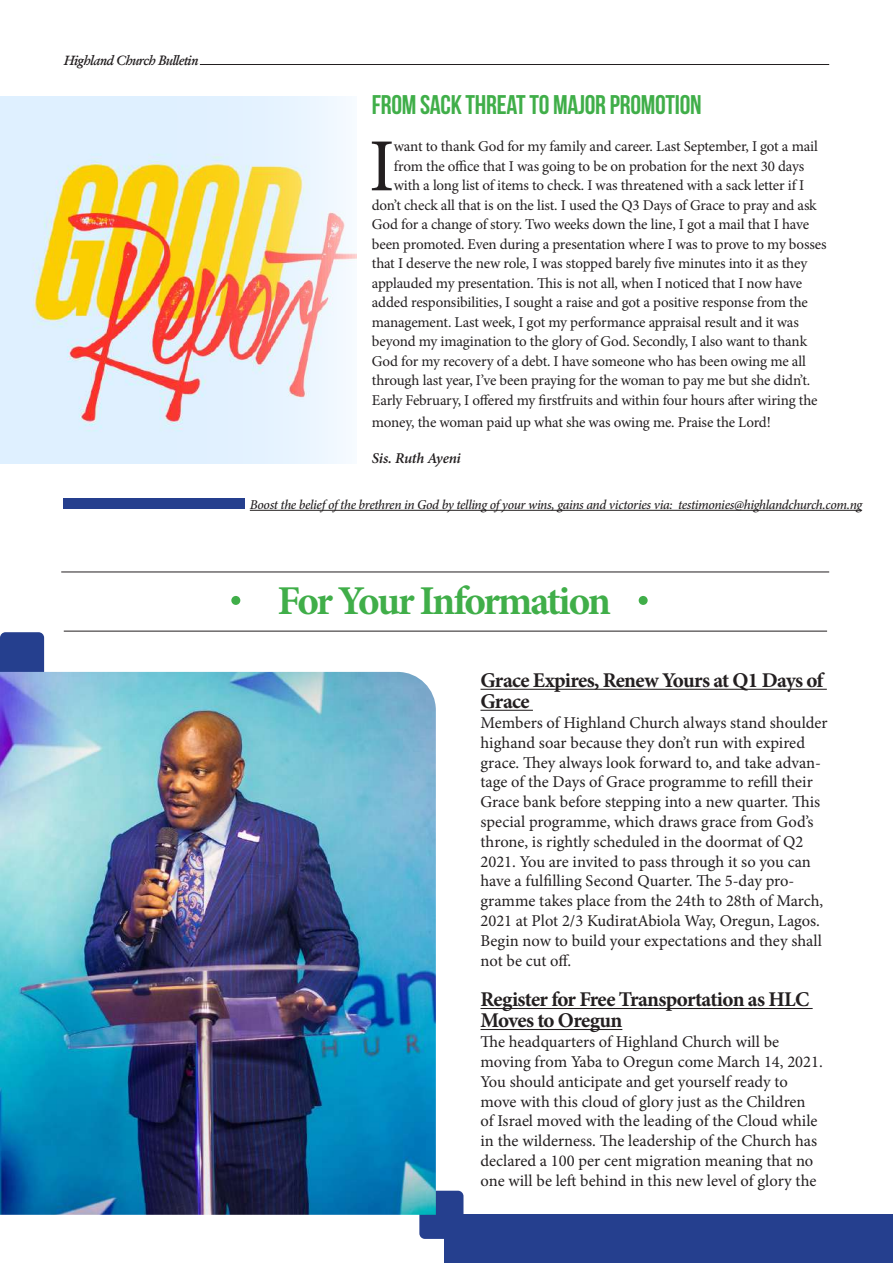
<style>
.page{position:relative;width:893px;height:1263px;background:#fff}
.page>*{position:absolute;margin:0;border:0;box-sizing:border-box;transform-origin:0 0}
.t1{font:75px "Minion Pro";color:#231f20}
.t2{font:700 40.95px "Minion Pro";letter-spacing:-.06em;color:#40ae49}
.t3{font:700 27px "Bebas Neue";letter-spacing:-.01em;color:#40ae49}
.t4{font:700 21px/21px "Minion Pro";letter-spacing:-.03em;color:#231f20}
.t5{font:16.5px/19.8px "Minion Pro";color:#231f20}
.t6{font:15px "Minion Pro";letter-spacing:-.015em;color:#231f20}
.t7{font:italic 600 15px "Minion Pro";letter-spacing:-.015em;color:#231f20}
.t8{font:italic 500 13.5px "Minion Pro";letter-spacing:-.03em;color:#231f20}
.t9{font:italic 600 13.5px "Garamond";letter-spacing:-.05em;color:#231f20}
</style>
<div class="page">
<div style="left:444px;top:1215px;width:449px;height:48px;background:#253f8e"></div>
<div style="left:419px;top:1191px;width:44px;height:48px;background:#253f8e;border-radius:6px"></div>
<div style="left:0;top:632px;width:44px;height:48px;background:#253f8e;border-radius:6px"></div>
<div style="left:63px;top:499px;width:182px;height:10px;background:#253f8e"></div>
<hr style="left:250px;top:510px;width:612px;height:1px;background:#231f20">
<hr style="left:200px;top:64px;width:629px;height:1px;background:#231f20">
<hr style="left:61px;top:572px;width:768px;height:1px;background:#231f20">
<hr style="left:64px;top:631px;width:763px;height:1px;background:#231f20">
<div style="left:231px;top:596px;width:9px;height:9px;background:#40ae49;border-radius:50%"></div>
<div style="left:639px;top:596px;width:9px;height:9px;background:#40ae49;border-radius:50%"></div>
<hr style="left:480px;top:689px;width:347px;height:1px;background:#231f20">
<hr style="left:480px;top:710px;width:53px;height:1px;background:#231f20">
<hr style="left:480px;top:1008px;width:333px;height:1px;background:#231f20">
<hr style="left:480px;top:1029px;width:142px;height:1px;background:#231f20">
<img style="left:0;top:672px;width:436px;height:543px">
<img style="left:0;top:97px;width:357px;height:366px">
<p class="t9" style="left:64px;top:52px;width:136px">Highland Church Bulletin</p>
<h3 class="t3" style="left:372px;top:90px;width:331px">FROM SACK THREAT TO MAJOR PROMOTION</h3>
<h1 class="t1" style="left:369px;top:116px;width:27px">I</h1>
<p class="t6" style="left:394px;top:136px;width:425px">want to thank God for my family and career. Last September, I got a mail</p>
<p class="t6" style="left:394px;top:156px;width:412px">from the office that I was going to be on probation for the next 30 days</p>
<p class="t6" style="left:394px;top:175px;width:412px">with a long list of items to check. I was threatened with a sack letter if I</p>
<p class="t6" style="left:372px;top:195px;width:446px">don’t check all that is on the list. I used the Q3 Days of Grace to pray and ask</p>
<p class="t6" style="left:372px;top:214px;width:439px">God for a change of story. Two weeks down the line, I got a mail that I have</p>
<p class="t6" style="left:372px;top:234px;width:456px">been promoted. Even during a presentation where I was to prove to my bosses</p>
<p class="t6" style="left:372px;top:253px;width:437px">that I deserve the new role, I was stopped barely five minutes into it as they</p>
<p class="t6" style="left:372px;top:273px;width:432px">applauded my presentation. This is not all, when I noticed that I now have</p>
<p class="t6" style="left:372px;top:292px;width:438px">added responsibilities, I sought a raise and got a positive response from the</p>
<p class="t6" style="left:372px;top:312px;width:429px">management. Last week, I got my performance appraisal result and it was</p>
<p class="t6" style="left:372px;top:331px;width:437px">beyond my imagination to the glory of God. Secondly, I also want to thank</p>
<p class="t6" style="left:372px;top:351px;width:436px">God for my recovery of a debt. I have someone who has been owing me all</p>
<p class="t6" style="left:372px;top:370px;width:440px">through last year, I’ve been praying for the woman to pay me but she didn’t.</p>
<p class="t6" style="left:372px;top:390px;width:447px">Early February, I offered my firstfruits and within four hours after wiring the</p>
<p class="t6" style="left:372px;top:412px;width:400px">money, the woman paid up what she was owing me. Praise the Lord!</p>
<p class="t7" style="left:372px;top:448px;width:91px">Sis. Ruth Ayeni</p>
<p class="t8" style="left:250px;top:495px;width:614px">Boost the belief of the brethren in God by telling of your wins, gains and victories via: testimonies@highlandchurch.com.ng</p>
<h2 class="t2" style="left:278px;top:572px;width:335px">For Your Information</h2>
<h3 class="t4" style="left:480px;top:670px;width:345px">Grace Expires, Renew Yours at Q1 Days of<br>Grace</h3>
<p class="t5" style="left:480px;top:713px;width:349px">Members of Highland Church always stand shoulder highand soar because they don’t run with expired grace. They always look forward to, and take advan&shy;tage of the Days of Grace programme to refill their Grace bank before stepping into a new quarter. This special programme, which draws grace from God’s throne, is rightly scheduled in the doormat of Q2<br>2021. You are invited to pass through it so you can have a fulfilling Second Quarter. The 5-day pro&shy;gramme takes place from the 24th to 28th of March, 2021 at Plot 2/3 KudiratAbiola Way, Oregun, Lagos.<br>Begin now to build your expectations and they shall not be cut off.</p>
<h3 class="t4" style="left:480px;top:989px;width:330px">Register for Free Transportation as HLC<br>Moves to Oregun</h3>
<p class="t5" style="left:480px;top:1032px;width:344px">The headquarters of Highland Church will be moving from Yaba to Oregun come March 14, 2021.<br>You should anticipate and get yourself ready to move with this cloud of glory just as the Children of Israel moved with the leading of the Cloud while in the wilderness. The leadership of the Church has declared a 100 per cent migration meaning that no one will be left behind in this new level of glory the</p>
</div>
